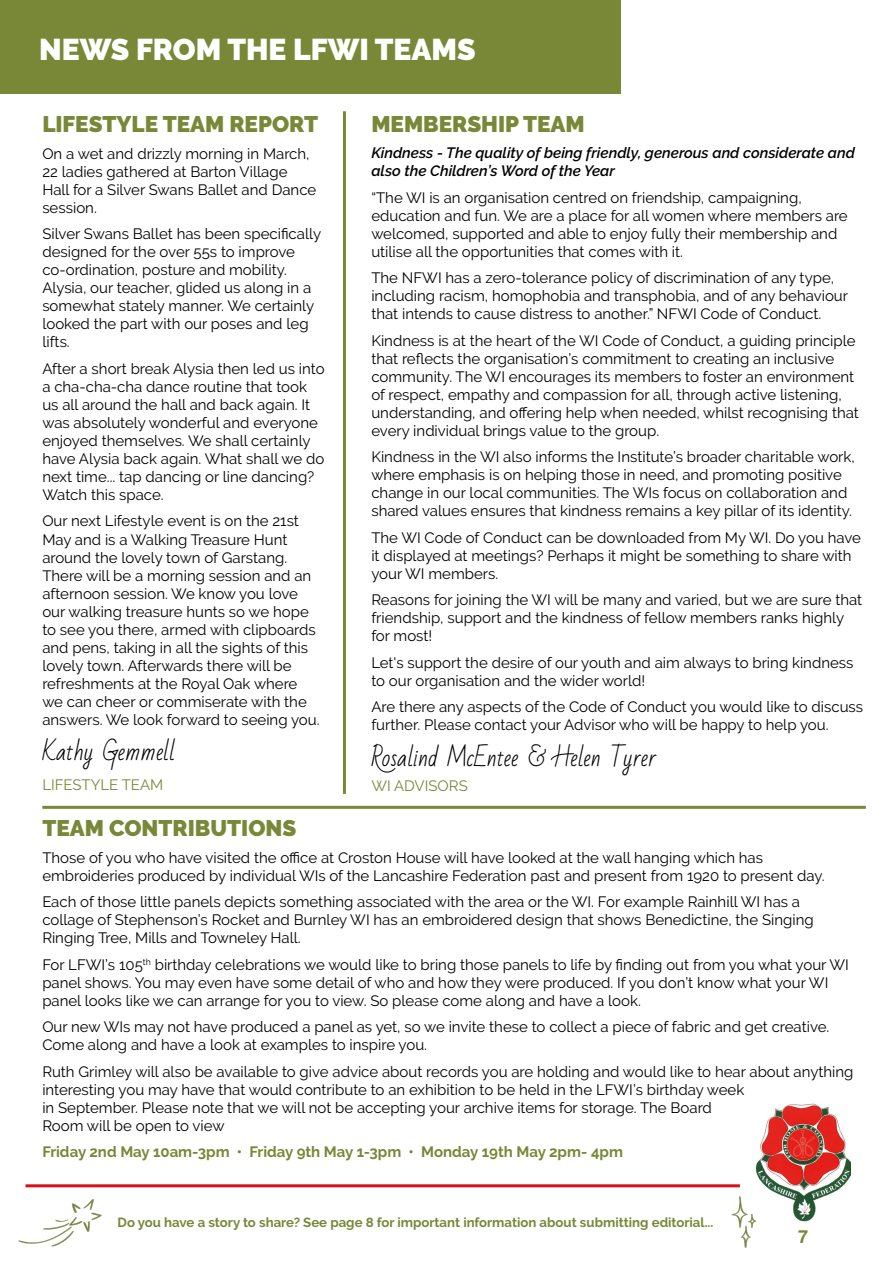
<style>
.page{position:relative;width:893px;height:1263px;background:#fff}
.page>*{position:absolute;margin:0;border:0;box-sizing:border-box;transform-origin:0 0}
.t1{font:900 30px "Raleway";color:#fff}
.t2{font:900 22.5px "Raleway";color:#788837}
.t3{font:22.5px "Bad Script";color:#000}
.t4{font:700 18px "Helvetica";color:#788837}
.t5{font:15px/18px "Raleway";color:#000}
.t6{font:italic 600 15px/18px "Raleway";color:#000}
.t7{font:700 15px "Raleway";color:#788837}
.t8{font:15px "Raleway";color:#788837}
.t9{font:700 13.2px "Raleway";color:#788837}
</style>
<div class="page">
<hr style="left:26px;top:1184px;width:714px;height:3px;background:#d61017">
<div style="left:0;top:0;width:621px;height:94px;background:#788837"></div>
<hr style="left:343px;top:111px;width:3px;height:683px;background:#788837">
<img style="left:755px;top:1104px;width:95px;height:118px">
<img style="left:18px;top:1199px;width:84px;height:48px">
<img style="left:731px;top:1195px;width:29px;height:53px">
<hr style="left:42px;top:806px;width:824px;height:3px;background:#788837">
<h1 class="t1" style="left:39px;top:32px;width:438px">NEWS FROM THE LFWI TEAMS</h1>
<h2 class="t2" style="left:42px;top:111px;width:277px">LIFESTYLE TEAM REPORT</h2>
<p class="t5" style="left:42px;top:145px;width:275px">On a wet and drizzly morning in March,<br>22 ladies gathered at Barton Village<br>Hall for a Silver Swans Ballet and Dance session.</p>
<p class="t5" style="left:42px;top:225px;width:280px">Silver Swans Ballet has been specifically designed for the over 55s to improve co-ordination, posture and mobility.<br>Alysia, our teacher, glided us along in a somewhat stately manner. We certainly looked the part with our poses and leg lifts.</p>
<p class="t5" style="left:42px;top:360px;width:284px">After a short break Alysia then led us into a cha-cha-cha dance routine that took us all around the hall and back again. It was absolutely wonderful and everyone enjoyed themselves. We shall certainly have Alysia back again. What shall we do next time... tap dancing or line dancing?<br>Watch this space.</p>
<p class="t5" style="left:42px;top:512px;width:279px">Our next Lifestyle event is on the 21st May and is a Walking Treasure Hunt around the lovely town of Garstang.<br>There will be a morning session and an afternoon session. We know you love our walking treasure hunts so we hope to see you there, armed with clipboards and pens, taking in all the sights of this lovely town. Afterwards there will be refreshments at the Royal Oak where we can cheer or commiserate with the answers. We look forward to seeing you.</p>
<h2 class="t3" style="left:42px;top:739px;width:134px">Kathy Gemmell</h2>
<p class="t8" style="left:42px;top:776px;width:123px">LIFESTYLE TEAM</p>
<h2 class="t2" style="left:371px;top:111px;width:215px">MEMBERSHIP TEAM</h2>
<p class="t6" style="left:371px;top:144px;width:485px">Kindness - The quality of being friendly, generous and considerate and also the Children’s Word of the Year</p>
<p class="t5" style="left:371px;top:188px;width:478px">“The WI is an organisation centred on friendship, campaigning, education and fun. We are a place for all women where members are welcomed, supported and able to enjoy fully their membership and utilise all the opportunities that comes with it.</p>
<p class="t5" style="left:371px;top:269px;width:478px">The NFWI has a zero-tolerance policy of discrimination of any type, including racism, homophobia and transphobia, and of any behaviour that intends to cause distress to another.” NFWI Code of Conduct.</p>
<p class="t5" style="left:371px;top:331px;width:489px">Kindness is at the heart of the WI Code of Conduct, a guiding principle that reflects the organisation’s commitment to creating an inclusive community. The WI encourages its members to foster an environment of respect, empathy and compassion for all, through active listening, understanding, and offering help when needed, whilst recognising that every individual brings value to the group.</p>
<p class="t5" style="left:371px;top:448px;width:485px">Kindness in the WI also informs the Institute’s broader charitable work, where emphasis is on helping those in need, and promoting positive change in our local communities. The WIs focus on collaboration and shared values ensures that kindness remains a key pillar of its identity.</p>
<p class="t5" style="left:371px;top:528px;width:491px">The WI Code of Conduct can be downloaded from My WI. Do you have it displayed at meetings? Perhaps it might be something to share with your WI members.</p>
<p class="t5" style="left:371px;top:591px;width:492px">Reasons for joining the WI will be many and varied, but we are sure that friendship, support and the kindness of fellow members ranks highly for most!</p>
<p class="t5" style="left:371px;top:653px;width:484px">Let's support the desire of our youth and aim always to bring kindness to our organisation and the wider world!</p>
<p class="t5" style="left:371px;top:698px;width:493px">Are there any aspects of the Code of Conduct you would like to discuss further. Please contact your Advisor who will be happy to help you.</p>
<h2 class="t3" style="left:371px;top:745px;width:286px">Rosalind McEntee &amp; Helen Tyrer</h2>
<p class="t8" style="left:371px;top:777px;width:98px">WI ADVISORS</p>
<h2 class="t2" style="left:42px;top:815px;width:256px">TEAM CONTRIBUTIONS</h2>
<p class="t5" style="left:42px;top:848px;width:784px">Those of you who have visited the office at Croston House will have looked at the wall hanging which has embroideries produced by individual WIs of the Lancashire Federation past and present from 1920 to present day.</p>
<p class="t5" style="left:42px;top:893px;width:773px">Each of those little panels depicts something associated with the area or the WI. For example Rainhill WI has a collage of Stephenson’s Rocket and Burnley WI has an embroidered design that shows Benedictine, the Singing<br>Ringing Tree, Mills and Towneley Hall.</p>
<p class="t5" style="left:42px;top:955px;width:808px">For LFWI’s 105<sup>th</sup> birthday celebrations we would like to bring those panels to life by finding out from you what your WI panel shows. You may even have some detail of who and how they were produced. If you don’t know what your WI panel looks like we can arrange for you to view. So please come along and have a look.</p>
<p class="t5" style="left:42px;top:1018px;width:788px">Our new WIs may not have produced a panel as yet, so we invite these to collect a piece of fabric and get creative.<br>Come along and have a look at examples to inspire you.</p>
<p class="t5" style="left:42px;top:1062px;width:813px">Ruth Grimley will also be available to give advice about records you are holding and would like to hear about anything interesting you may have that would contribute to an exhibition to be held in the LFWI’s birthday week<br>in September. Please note that we will not be accepting your archive items for storage. The Board<br>Room will be open to view</p>
<p class="t7" style="left:42px;top:1143px;width:582px">Friday 2nd May 10am-3pm • Friday 9th May 1-3pm • Monday 19th May 2pm- 4pm</p>
<p class="t9" style="left:118px;top:1214px;width:597px">Do you have a story to share? See page 8 for important information about submitting editorial...</p>
<p class="t4" style="left:798px;top:1225px;width:12px">7</p>
</div>
